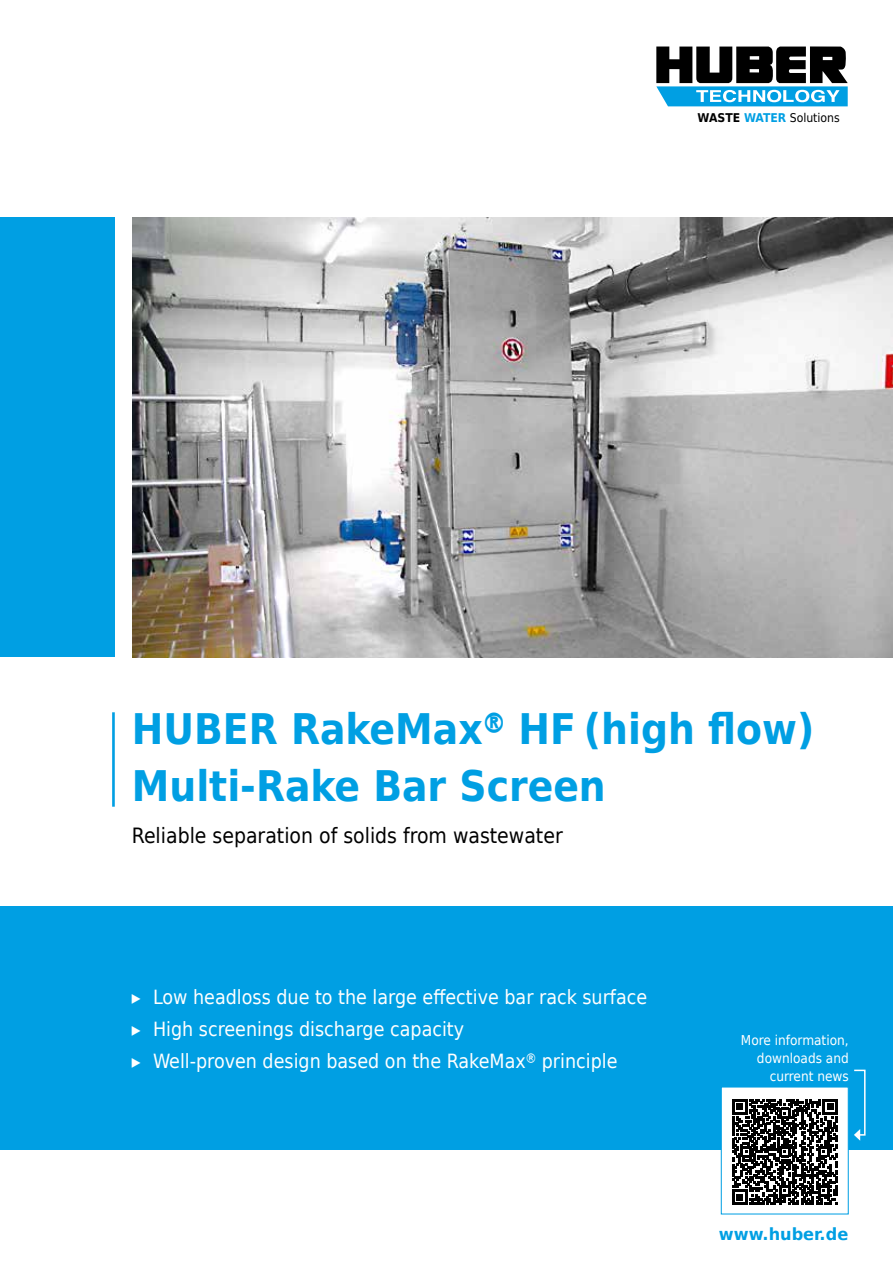
<style>
.page{position:relative;width:893px;height:1263px;background:#fff}
.page>*{position:absolute;margin:0;border:0;box-sizing:border-box;transform-origin:0 0}
.t1{font:700 42px/57px "Huber Tec";color:#009fe3}
.t2{font:21px "Huber Tec";color:#000}
.t3{font:19.5px/32px "Huber Tec";color:#fff}
.t4{font:700 16.65px "Huber Tec";color:#009fe3;scale:1.08 1}
.t5{font:13.5px/18px "Huber Tec";color:#fff;text-align:right}
.t6{font:12.15px "Huber Tec";color:#000}
.s1{font-weight:700}
.s2{font-weight:700;color:#009fe3}
</style>
<div class="page">
<div style="left:0;top:218px;width:115px;height:439px;background:#009fe3"></div>
<div style="left:0;top:906px;width:893px;height:244px;background:#009fe3"></div>
<div style="left:721px;top:1086px;width:128px;height:128px;background:#fff;border:1px solid #009fe3"></div>
<svg style="left:854px;top:1069px;width:12px;height:72px"></svg>
<svg style="left:732px;top:1099px;width:106px;height:106px"></svg>
<img style="left:132px;top:218px;width:761px;height:439px">
<hr style="left:112px;top:712px;width:3px;height:95px;background:#009fe3">
<svg style="left:656px;top:46px;width:192px;height:60px"></svg>
<p class="t6" style="left:698px;top:108px;width:144px"><span class="s1">WASTE</span> <span class="s2">WATER</span> Solutions</p>
<h1 class="t1" style="left:132px;top:699px;width:684px">HUBER RakeMax® HF (high flow)<br>Multi-Rake Bar Screen</h1>
<p class="t2" style="left:132px;top:818px;width:432px">Reliable separation of solids from wastewater</p>
<p class="t3" style="left:132px;top:980px;width:517px">▸ Low headloss due to the large effective bar rack surface ▸ High screenings discharge capacity<br>▸ Well-proven design based on the RakeMax® principle</p>
<p class="t5" style="left:741px;top:1030px;width:109px">More information, downloads and current news</p>
<p class="t4" style="left:719px;top:1220px;width:121px">www.huber.de</p>
</div>
